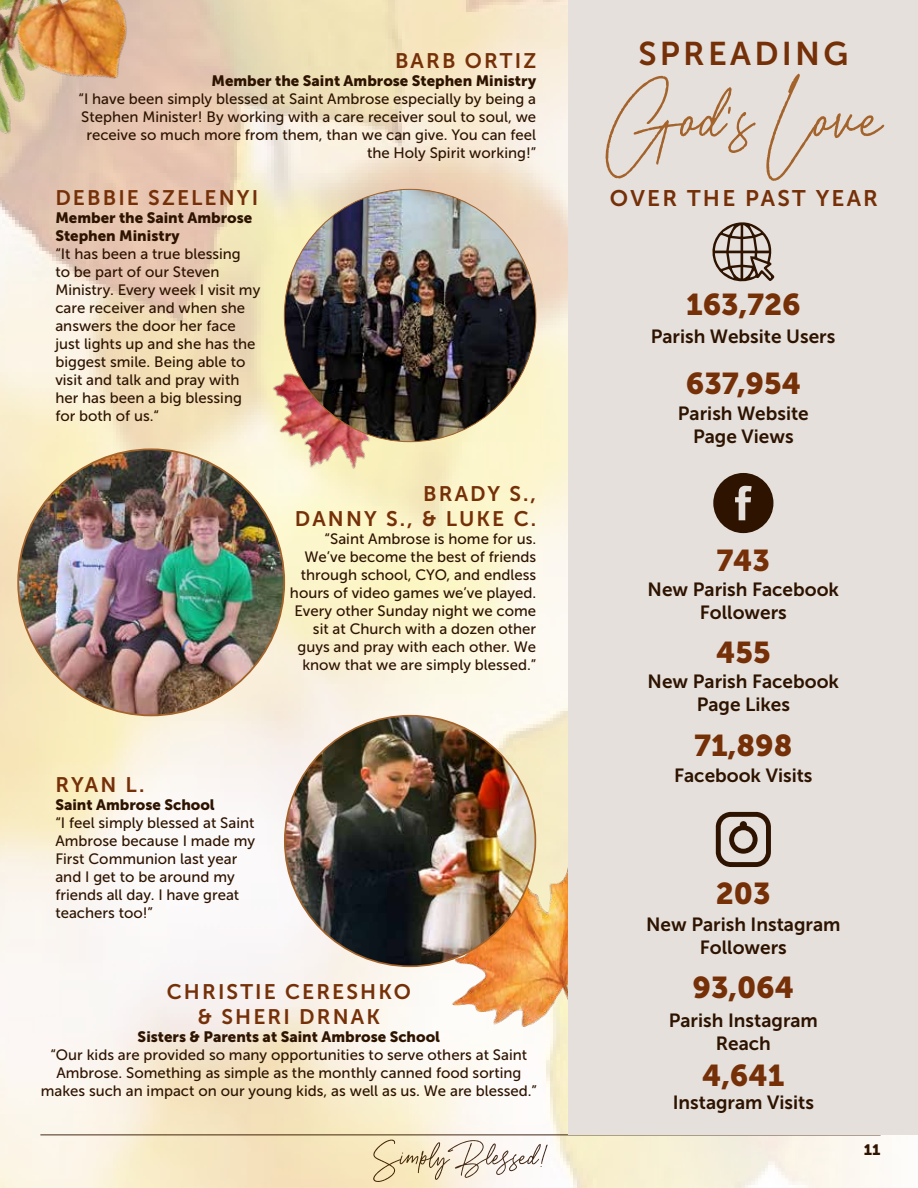
<style>
.page{position:relative;width:918px;height:1188px;background:#fff}
.page>*{position:absolute;margin:0;border:0;box-sizing:border-box;transform-origin:0 0}
.t1{font:131.25px "Aurelly Signature";color:#a3632b}
.t2{font:54.45px "Aurelly Signature";color:#2d1300}
.t3{font:32.7px "Museo Sans 700";letter-spacing:.1em;color:#753008}
.t4{font:30px "Museo Sans 900";color:#753008}
.t5{font:22.5px "Museo Sans 700";letter-spacing:.1em;color:#753008}
.t6{font:21px/25.2px "Museo Sans 700";letter-spacing:.1em;color:#753008;text-align:right}
.t7{font:19.05px/22.8px "Museo Sans 700";color:#2d1300;text-align:center}
.t8{font:15px/18px "Museo Sans 500";color:#2d1300;text-align:right}
.t9{font:15px/18px "Museo Sans 900";color:#2d1300}
</style>
<div class="page">
<img style="left:0;top:0;width:877px;height:1188px">
<hr style="left:40px;top:1135px;width:841px;height:1px;background:#2d1300">
<img style="left:424px;top:849px;width:144px;height:251px">
<img style="left:285px;top:716px;width:250px;height:250px;border-radius:125px">
<img style="left:199px;top:266px;width:280px;height:274px">
<div style="left:568px;top:0;width:350px;height:1135px;background:#e6e0dc"></div>
<img style="left:284px;top:189px;width:252px;height:253px;border-radius:126px">
<svg style="left:712px;top:222px;width:63px;height:60px"></svg>
<svg style="left:716px;top:812px;width:55px;height:55px"></svg>
<div style="left:740px;top:821px;width:7px;height:7px;background:#2d1300;border-radius:50%"></div>
<svg style="left:713px;top:473px;width:60px;height:60px"></svg>
<img style="left:18px;top:449px;width:266px;height:266px;border-radius:133px">
<img style="left:0;top:0;width:165px;height:167px">
<h3 class="t6" style="left:395px;top:48px;width:143px">BARB ORTIZ</h3>
<p class="t9" style="left:212px;top:71px;width:326px">Member the Saint Ambrose Stephen Ministry</p>
<p class="t8" style="left:79px;top:90px;width:459px">“I have been simply blessed at Saint Ambrose especially by being a Stephen Minister! By working with a care receiver soul to soul, we receive so much more from them, than we can give. You can feel the Holy Spirit working!”</p>
<h3 class="t6" style="left:55px;top:185px;width:204px">DEBBIE SZELENYI</h3>
<p class="t9" style="left:55px;top:208px;width:198px">Member the Saint Ambrose<br>Stephen Ministry</p>
<p class="t8" style="left:55px;top:245px;width:206px;text-align:left">“It has been a true blessing<br>to be part of our Steven<br>Ministry. Every week I visit my care receiver and when she answers the door her face just lights up and she has the biggest smile. Being able to visit and talk and pray with her has been a big blessing for both of us.“</p>
<h3 class="t6" style="left:295px;top:481px;width:243px">BRADY S.,<br>DANNY S., &amp; LUKE C.</h3>
<p class="t8" style="left:290px;top:530px;width:248px">“Saint Ambrose is home for us.<br>We’ve become the best of friends through school, CYO, and endless hours of video games we’ve played.<br>Every other Sunday night we come sit at Church with a dozen other guys and pray with each other. We know that we are simply blessed.”</p>
<h3 class="t6" style="left:55px;top:772px;width:91px">RYAN L.</h3>
<p class="t9" style="left:55px;top:796px;width:161px">Saint Ambrose School</p>
<p class="t8" style="left:55px;top:814px;width:201px;text-align:left">“I feel simply blessed at Saint<br>Ambrose because I made my<br>First Communion last year and I get to be around my friends all day. I have great teachers too!”</p>
<h3 class="t6" style="left:167px;top:979px;width:246px;text-align:center">CHRISTIE CERESHKO &amp; SHERI DRNAK</h3>
<p class="t9" style="left:138px;top:1028px;width:304px">Sisters &amp; Parents at Saint Ambrose School</p>
<p class="t8" style="left:41px;top:1046px;width:498px;text-align:center">“Our kids are provided so many opportunities to serve others at Saint<br>Ambrose. Something as simple as the monthly canned food sorting makes such an impact on our young kids, as well as us. We are blessed.”</p>
<h2 class="t2" style="left:373px;top:1133px;width:173px">Simply Blessed!</h2>
<h3 class="t3" style="left:638px;top:36px;width:211px">SPREADING</h3>
<h1 class="t1" style="left:606px;top:60px;width:277px">God’s Love</h1>
<h3 class="t5" style="left:610px;top:186px;width:270px">OVER THE PAST YEAR</h3>
<h3 class="t4" style="left:686px;top:287px;width:116px">163,726</h3>
<p class="t7" style="left:651px;top:325px;width:186px">Parish Website Users</p>
<h3 class="t4" style="left:686px;top:366px;width:117px">637,954</h3>
<p class="t7" style="left:678px;top:402px;width:132px">Parish Website<br>Page Views</p>
<h3 class="t4" style="left:717px;top:543px;width:55px">743</h3>
<p class="t7" style="left:648px;top:578px;width:193px">New Parish Facebook<br>Followers</p>
<h3 class="t4" style="left:716px;top:635px;width:56px">455</h3>
<p class="t7" style="left:648px;top:670px;width:193px">New Parish Facebook<br>Page Likes</p>
<h3 class="t4" style="left:694px;top:728px;width:100px">71,898</h3>
<p class="t7" style="left:674px;top:764px;width:140px">Facebook Visits</p>
<h3 class="t4" style="left:716px;top:877px;width:56px">203</h3>
<p class="t7" style="left:646px;top:913px;width:196px">New Parish Instagram<br>Followers</p>
<h3 class="t4" style="left:693px;top:970px;width:103px">93,064</h3>
<p class="t7" style="left:669px;top:1009px;width:151px">Parish Instagram<br>Reach</p>
<h3 class="t4" style="left:702px;top:1058px;width:84px">4,641</h3>
<p class="t7" style="left:673px;top:1091px;width:143px">Instagram Visits</p>
<p class="t9" style="left:864px;top:1141px;width:18px">11</p>
</div>
